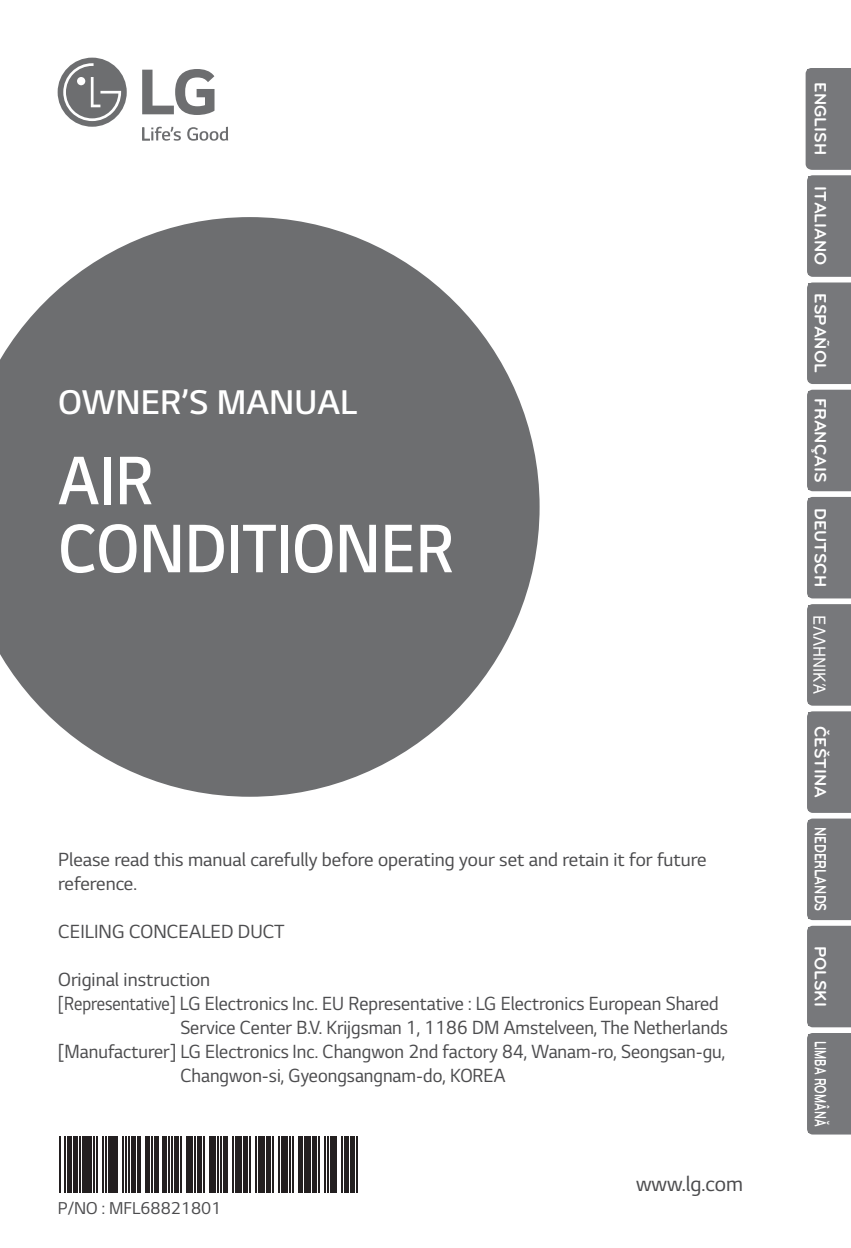
<style>
.page{position:relative;width:851px;height:1248px;background:#fff}
.page>*{position:absolute;margin:0;border:0;box-sizing:border-box;transform-origin:0 0}
.t1{font:300 72px/68px "LG Smart";color:#fff;scale:.9 1}
.t2{font:300 36px "LG Smart";color:#fff}
.t3{font:22.2px "LG Smart";color:#4c4c4e}
.t4{font:20px "LG Smart";color:#4c4c4e;scale:.96 1}
.t5{font:20px/24px "LG Smart";color:#4c4c4e}
.t6{font:20px "LG Smart";color:#4c4c4e;scale:.88 1}
.t7{font:18px "LG Smart";color:#4c4c4e}
.t8{font:700 17px "Bryant LG";color:#fff}
.t9{font:700 17px "Bryant LG";color:#fff;scale:.65 1}
.t10{font:700 17px "Bryant LG";color:#fff;scale:.75 1}
.t11{font:17px "Helvetica";color:#fff;scale:.9 1}
</style>
<div class="page">
<svg style="left:58px;top:58px;width:69px;height:69px"></svg>
<svg style="left:142px;top:127px;width:39px;height:14px"></svg>
<svg style="left:187px;top:127px;width:41px;height:14px"></svg>
<svg style="left:142px;top:69px;width:72px;height:46px"></svg>
<svg style="left:0;top:217px;width:539px;height:579px;fill:#6d6e70"></svg>
<hr style="left:59px;top:1135px;width:1px;height:57px;background:#231f20">
<hr style="left:65px;top:1135px;width:1px;height:57px;background:#231f20">
<hr style="left:68px;top:1135px;width:4px;height:57px;background:#231f20">
<div style="left:73px;top:1135px;width:5px;height:57px;background:#231f20"></div>
<hr style="left:79px;top:1135px;width:2px;height:57px;background:#231f20">
<hr style="left:82px;top:1135px;width:4px;height:57px;background:#231f20">
<hr style="left:88px;top:1135px;width:4px;height:57px;background:#231f20">
<hr style="left:94px;top:1135px;width:1px;height:57px;background:#231f20">
<hr style="left:96px;top:1135px;width:2px;height:57px;background:#231f20">
<hr style="left:102px;top:1135px;width:2px;height:57px;background:#231f20">
<hr style="left:105px;top:1135px;width:1px;height:57px;background:#231f20">
<hr style="left:108px;top:1135px;width:4px;height:57px;background:#231f20">
<hr style="left:114px;top:1135px;width:4px;height:57px;background:#231f20">
<hr style="left:122px;top:1135px;width:2px;height:57px;background:#231f20">
<hr style="left:125px;top:1135px;width:2px;height:57px;background:#231f20">
<hr style="left:128px;top:1135px;width:2px;height:57px;background:#231f20">
<hr style="left:131px;top:1135px;width:4px;height:57px;background:#231f20">
<hr style="left:137px;top:1135px;width:1px;height:57px;background:#231f20">
<hr style="left:140px;top:1135px;width:1px;height:57px;background:#231f20">
<div style="left:145px;top:1135px;width:5px;height:57px;background:#231f20"></div>
<hr style="left:151px;top:1135px;width:2px;height:57px;background:#231f20">
<hr style="left:154px;top:1135px;width:4px;height:57px;background:#231f20">
<hr style="left:163px;top:1135px;width:4px;height:57px;background:#231f20">
<hr style="left:168px;top:1135px;width:2px;height:57px;background:#231f20">
<hr style="left:171px;top:1135px;width:2px;height:57px;background:#231f20">
<hr style="left:174px;top:1135px;width:4px;height:57px;background:#231f20">
<hr style="left:180px;top:1135px;width:1px;height:57px;background:#231f20">
<hr style="left:186px;top:1135px;width:1px;height:57px;background:#231f20">
<hr style="left:189px;top:1135px;width:4px;height:57px;background:#231f20">
<hr style="left:194px;top:1135px;width:2px;height:57px;background:#231f20">
<div style="left:197px;top:1135px;width:5px;height:57px;background:#231f20"></div>
<hr style="left:203px;top:1135px;width:1px;height:57px;background:#231f20">
<hr style="left:209px;top:1135px;width:1px;height:57px;background:#231f20">
<hr style="left:212px;top:1135px;width:4px;height:57px;background:#231f20">
<hr style="left:217px;top:1135px;width:2px;height:57px;background:#231f20">
<hr style="left:220px;top:1135px;width:2px;height:57px;background:#231f20">
<hr style="left:223px;top:1135px;width:4px;height:57px;background:#231f20">
<hr style="left:232px;top:1135px;width:1px;height:57px;background:#231f20">
<hr style="left:235px;top:1135px;width:1px;height:57px;background:#231f20">
<hr style="left:238px;top:1135px;width:4px;height:57px;background:#231f20">
<div style="left:243px;top:1135px;width:5px;height:57px;background:#231f20"></div>
<hr style="left:249px;top:1135px;width:1px;height:57px;background:#231f20">
<hr style="left:255px;top:1135px;width:1px;height:57px;background:#231f20">
<hr style="left:258px;top:1135px;width:1px;height:57px;background:#231f20">
<hr style="left:261px;top:1135px;width:4px;height:57px;background:#231f20">
<div style="left:266px;top:1135px;width:5px;height:57px;background:#231f20"></div>
<hr style="left:272px;top:1135px;width:2px;height:57px;background:#231f20">
<hr style="left:278px;top:1135px;width:1px;height:57px;background:#231f20">
<hr style="left:281px;top:1135px;width:4px;height:57px;background:#231f20">
<hr style="left:286px;top:1135px;width:2px;height:57px;background:#231f20">
<hr style="left:289px;top:1135px;width:2px;height:57px;background:#231f20">
<hr style="left:292px;top:1135px;width:2px;height:57px;background:#231f20">
<hr style="left:298px;top:1135px;width:4px;height:57px;background:#231f20">
<hr style="left:304px;top:1135px;width:4px;height:57px;background:#231f20">
<hr style="left:310px;top:1135px;width:1px;height:57px;background:#231f20">
<div style="left:312px;top:1135px;width:5px;height:57px;background:#231f20"></div>
<hr style="left:318px;top:1135px;width:2px;height:57px;background:#231f20">
<hr style="left:324px;top:1135px;width:1px;height:57px;background:#231f20">
<hr style="left:327px;top:1135px;width:1px;height:57px;background:#231f20">
<hr style="left:330px;top:1135px;width:4px;height:57px;background:#231f20">
<hr style="left:335px;top:1135px;width:2px;height:57px;background:#231f20">
<hr style="left:341px;top:1135px;width:2px;height:57px;background:#231f20">
<hr style="left:344px;top:1135px;width:4px;height:57px;background:#231f20">
<hr style="left:350px;top:1135px;width:4px;height:57px;background:#231f20">
<hr style="left:356px;top:1135px;width:1px;height:57px;background:#231f20">
<svg style="left:805px;top:68px;width:45px;height:423px;background:#828386"></svg>
<div style="left:808px;top:391px;width:22px;height:98px;background:#77787b"></div>
<div style="left:807px;top:497px;width:43px;height:101px;background:#77787b"></div>
<div style="left:808px;top:498px;width:22px;height:98px;background:#77787b"></div>
<div style="left:807px;top:604px;width:43px;height:101px;background:#77787b"></div>
<div style="left:808px;top:605px;width:22px;height:98px;background:#77787b"></div>
<div style="left:807px;top:711px;width:43px;height:101px;background:#77787b"></div>
<div style="left:808px;top:712px;width:22px;height:98px;background:#77787b"></div>
<div style="left:807px;top:818px;width:43px;height:316px;background:#77787b"></div>
<div style="left:808px;top:1034px;width:22px;height:98px;background:#77787b"></div>
<p class="t2" style="left:58px;top:380px;width:300px">OWNER’S MANUAL</p>
<p class="t1" style="left:58px;top:445px;width:441px">AIR<br>CONDITIONER</p>
<p class="t5" style="left:58px;top:849px;width:649px">Please read this manual carefully before operating your set and retain it for future reference.</p>
<p class="t5" style="left:58px;top:921px;width:227px">CEILING CONCEALED DUCT</p>
<p class="t5" style="left:58px;top:969px;width:153px">Original instruction</p>
<p class="t6" style="left:58px;top:996px;width:752px">[Representative] LG Electronics Inc. EU Representative : LG Electronics European Shared</p>
<p class="t4" style="left:180px;top:1020px;width:572px">Service Center B.V. Krijgsman 1, 1186 DM Amstelveen, The Netherlands</p>
<p class="t4" style="left:58px;top:1044px;width:696px">[Manufacturer] LG Electronics Inc. Changwon 2nd factory 84, Wanam-ro, Seongsan-gu,</p>
<p class="t4" style="left:180px;top:1068px;width:340px">Changwon-si, Gyeongsangnam-do, KOREA</p>
<p class="t7" style="left:58px;top:1201px;width:165px">P/NO : MFL68821801</p>
<p class="t3" style="left:636px;top:1175px;width:108px">www.lg.com</p>
<p class="t8" style="left:830px;top:82px;width:74px;rotate:90deg">ENGLISH</p>
<p class="t8" style="left:830px;top:186px;width:81px;rotate:90deg">ITALIANO</p>
<p class="t8" style="left:830px;top:293px;width:80px;rotate:90deg">ESPAÑOL</p>
<p class="t8" style="left:830px;top:398px;width:86px;rotate:90deg">FRANÇAIS</p>
<p class="t8" style="left:830px;top:508px;width:81px;rotate:90deg">DEUTSCH</p>
<p class="t11" style="left:825px;top:615px;width:89px;rotate:90deg">ΕΛΛΗΝΙΚΆ</p>
<p class="t8" style="left:830px;top:725px;width:73px;rotate:90deg">ČEŠTINA</p>
<p class="t10" style="left:830px;top:826px;width:114px;rotate:90deg">NEDERLANDS</p>
<p class="t8" style="left:830px;top:945px;width:62px;rotate:90deg">POLSKI</p>
<p class="t9" style="left:830px;top:1040px;width:133px;rotate:90deg">LIMBA ROMÂNĂ</p>
</div>
